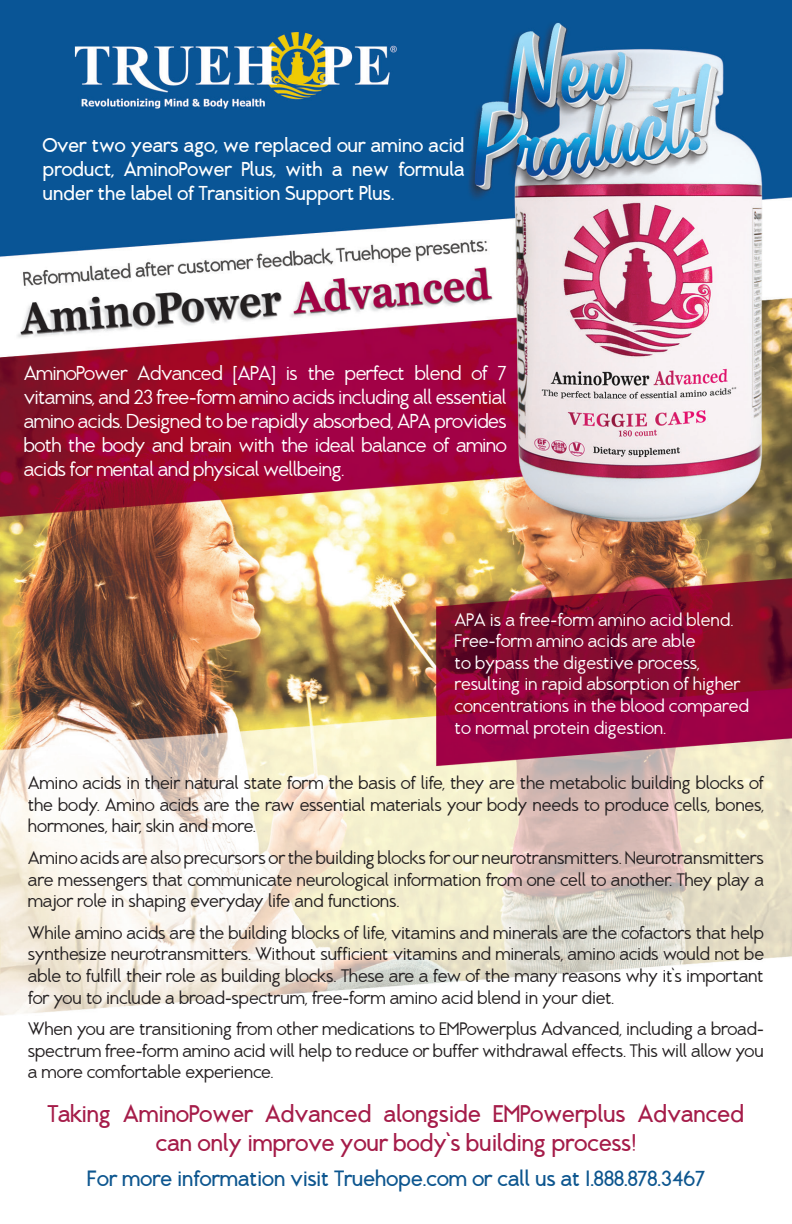
<style>
.page{position:relative;width:792px;height:1224px;background:#fff}
.page>*{position:absolute;margin:0;border:0;box-sizing:border-box;transform-origin:0 0}
.t1{font:500 24px/28.8px "Brixton";letter-spacing:.025em;color:#a51c49;text-align:center}
.t2{font:500 22px "Brixton";letter-spacing:.025em;color:#0d568f}
.t3{font:20px/24px "Brixton";color:#fff;text-align:justify}
.t4{font:500 20px/24px "Brixton";letter-spacing:.025em;color:#fff;text-align:justify}
.t5{font:18px/21.6px "Brixton";letter-spacing:.02em;color:#231f20;text-align:justify}
.t6{font:18px/21.6px "Brixton";letter-spacing:.025em;color:#fff}
</style>
<div class="page">
<img style="left:0;top:0;width:792px;height:1016px">
<p class="t4" style="left:43px;top:133px;width:423px">Over two years ago, we replaced our amino acid product, AminoPower Plus, with a new formula under the label of Transition Support Plus.</p>
<p class="t3" style="left:24px;top:361px;width:484px">AminoPower Advanced [APA] is the perfect blend of 7 vitamins, and 23 free-form amino acids including all essential amino acids. Designed to be rapidly absorbed, APA provides both the body and brain with the ideal balance of amino acids for mental and physical wellbeing.</p>
<p class="t6" style="left:455px;top:609px;width:295px">APA is a free-form amino acid blend.<br>Free-form amino acids are able<br>to bypass the digestive process, resulting in rapid absorption of higher concentrations in the blood compared to normal protein digestion.</p>
<p class="t5" style="left:28px;top:772px;width:737px">Amino acids in their natural state form the basis of life, they are the metabolic building blocks of the body. Amino acids are the raw essential materials your body needs to produce cells, bones, hormones, hair, skin and more.</p>
<p class="t5" style="left:28px;top:847px;width:737px">Amino acids are also precursors or the building blocks for our neurotransmitters. Neurotransmitters are messengers that communicate neurological information from one cell to another. They play a major role in shaping everyday life and functions.</p>
<p class="t5" style="left:28px;top:922px;width:737px">While amino acids are the building blocks of life, vitamins and minerals are the cofactors that help synthesize neurotransmitters. Without sufficient vitamins and minerals, amino acids would not be able to fulfill their role as building blocks. These are a few of the many reasons why it’s important for you to include a broad-spectrum, free-form amino acid blend in your diet.</p>
<p class="t5" style="left:28px;top:1018px;width:737px">When you are transitioning from other medications to EMPowerplus Advanced, including a broad&shy;spectrum free-form amino acid will help to reduce or buffer withdrawal effects. This will allow you a more comfortable experience.</p>
<p class="t1" style="left:48px;top:1100px;width:698px">Taking AminoPower Advanced alongside EMPowerplus Advanced can only improve your body’s building process!</p>
<p class="t2" style="left:88px;top:1166px;width:618px">For more information visit Truehope.com or call us at 1.888.878.3467</p>
</div>
